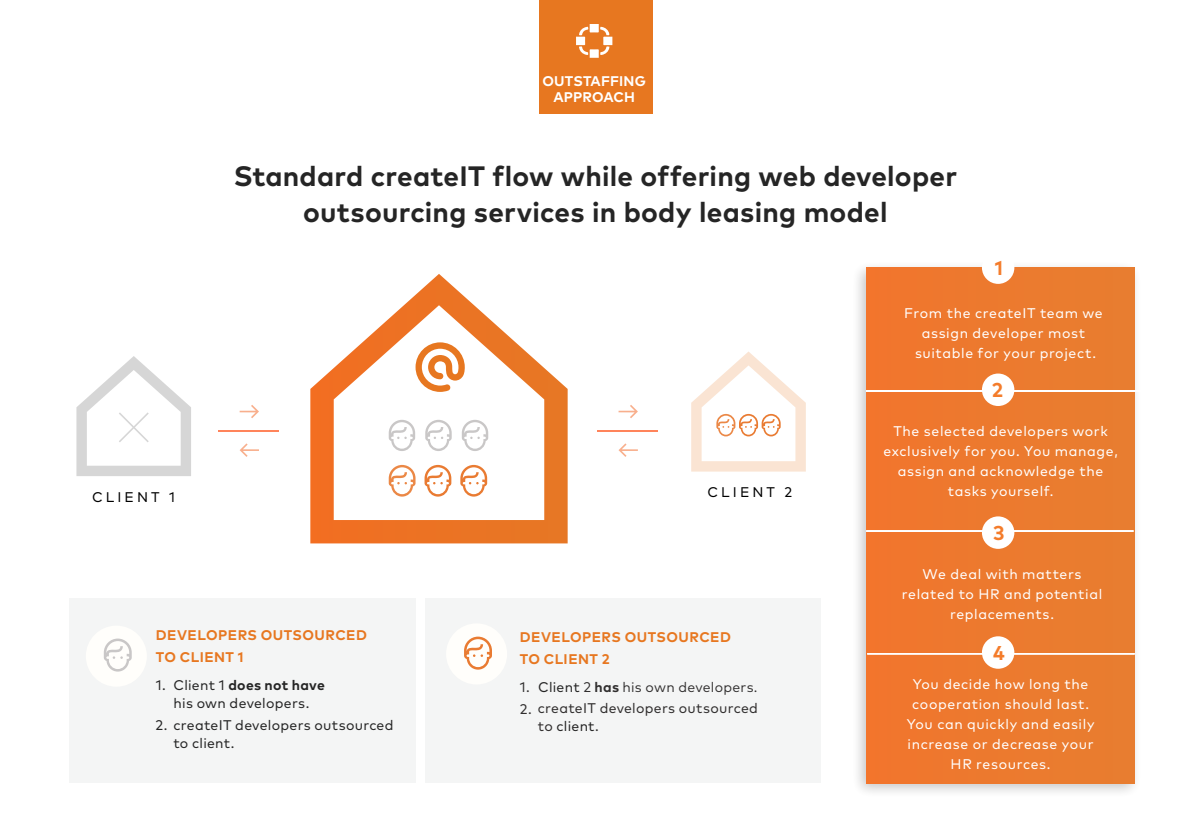
<style>
.page{position:relative;width:1191px;height:840px;background:#fff}
.page>*{position:absolute;margin:0;border:0;box-sizing:border-box;transform-origin:0 0}
.t1{font:700 28px/36px "Mark Pro";letter-spacing:.01em;color:#252525;text-align:center}
.t2{font:700 20px "Mark Pro";color:#f47c2b}
.t3{font:14px/20px "Mark Pro";letter-spacing:.045em;color:#fff;text-align:center}
.t4{font:14px/18px "Mark Pro";letter-spacing:.02em;color:#252525}
.t5{font:700 14px/22px "Mark Pro";letter-spacing:.035em;color:#e77720}
.t6{font:14px "Mark Pro";letter-spacing:.02em;color:#312f2f}
.t7{font:14px "Mark Pro";letter-spacing:.02em;color:#312f2f}
.t8{font:700 14px/16px "Mark Pro";letter-spacing:.005em;color:#fff;text-align:center}
.t9{font:14px "Mark Pro";letter-spacing:.22em;color:#000}
.s1{font-weight:700}
.s2{color:#252525}
.s3{color:#312f2f}
</style>
<div class="page">
<div style="left:850px;top:259px;width:292px;height:540px;background:#000;opacity:.24"></div>
<div style="left:866px;top:267px;width:268px;height:515px;background:#ec7a2e"></div>
<div style="left:539px;top:0;width:113px;height:113px;background:#e77720"></div>
<svg style="left:576px;top:24px;width:36px;height:34px"></svg>
<div style="left:425px;top:598px;width:396px;height:184px;background:#f4f5f5"></div>
<div style="left:69px;top:598px;width:346px;height:184px;background:#f4f5f5"></div>
<hr style="left:867px;top:389px;width:274px;height:2px;background:#fff">
<div style="left:982px;top:373px;width:32px;height:33px;background:#fff;border-radius:50%"></div>
<div style="left:982px;top:251px;width:32px;height:33px;background:#fff;border-radius:50%"></div>
<div style="left:866px;top:530px;width:267px;height:1px;border:1px solid #fff"></div>
<div style="left:867px;top:653px;width:267px;height:1px;border:1px solid #fff"></div>
<div style="left:982px;top:516px;width:32px;height:32px;background:#fff;border-radius:50%"></div>
<div style="left:982px;top:636px;width:32px;height:32px;background:#fff;border-radius:50%"></div>
<svg style="left:76px;top:356px;width:115px;height:120px"></svg>
<svg style="left:310px;top:274px;width:257px;height:269px"></svg>
<svg style="left:415px;top:342px;width:50px;height:49px"></svg>
<svg style="left:691px;top:351px;width:115px;height:120px"></svg>
<hr style="left:598px;top:430px;width:60px;height:2px;background:#f63">
<hr style="left:219px;top:430px;width:60px;height:2px;background:#f63">
<svg style="left:618px;top:405px;width:20px;height:13px"></svg>
<svg style="left:240px;top:405px;width:19px;height:13px"></svg>
<svg style="left:618px;top:443px;width:20px;height:13px"></svg>
<svg style="left:240px;top:443px;width:19px;height:13px"></svg>
<svg style="left:389px;top:464px;width:26px;height:32px"></svg>
<svg style="left:424px;top:464px;width:27px;height:32px"></svg>
<svg style="left:460px;top:464px;width:27px;height:32px"></svg>
<svg style="left:425px;top:419px;width:27px;height:32px"></svg>
<svg style="left:462px;top:419px;width:26px;height:32px"></svg>
<svg style="left:389px;top:419px;width:26px;height:32px"></svg>
<div style="left:446px;top:623px;width:61px;height:61px;background:#fffefb;border-radius:50%"></div>
<div style="left:86px;top:625px;width:61px;height:61px;background:#fffefb;border-radius:50%"></div>
<svg style="left:464px;top:636px;width:28px;height:33px"></svg>
<svg style="left:104px;top:638px;width:28px;height:33px"></svg>
<p class="t8" style="left:542px;top:72px;width:105px">OUTSTAFFING<br>APPROACH</p>
<h1 class="t1" style="left:234px;top:156px;width:725px">Standard createIT flow while offering web developer outsourcing services in body leasing model</h1>
<h2 class="t2" style="left:994px;top:253px;width:10px">1</h2>
<p class="t3" style="left:904px;top:301px;width:200px">From the createIT team we assign developer most suitable for your project.</p>
<p class="t9" style="left:92px;top:486px;width:84px">CLIENT 1</p>
<p class="t9" style="left:707px;top:481px;width:86px">CLIENT 2</p>
<p class="t5" style="left:156px;top:623px;width:213px">DEVELOPERS OUTSOURCED<br>TO CLIENT 1</p>
<p class="t4" style="left:156px;top:674px;width:12px">1.</p>
<p class="t5" style="left:520px;top:624px;width:213px">DEVELOPERS OUTSOURCED<br>TO CLIENT 2</p>
<p class="t6" style="left:520px;top:675px;width:12px">1.</p>
<p class="t6" style="left:520px;top:697px;width:240px">2. createIT developers outsourced</p>
<p class="t4" style="left:173px;top:674px;width:153px">Client 1 <span class="s1">does not have </span>his own developers.</p>
<p class="t7" style="left:538px;top:675px;width:221px"><span class="s2">Client</span> 2 <span class="s1">has</span> his own developers.</p>
<p class="t4" style="left:538px;top:716px;width:62px"><span class="s3">to</span> client<span class="s3">.</span></p>
<p class="t4" style="left:173px;top:714px;width:221px;text-indent:-18px">2. createIT developers outsourced to client.</p>
<h2 class="t2" style="left:991px;top:375px;width:13px">2</h2>
<p class="t3" style="left:883px;top:420px;width:236px">The selected developers work exclusively for you. You manage, assign and acknowledge the tasks yourself.</p>
<h2 class="t2" style="left:993px;top:517px;width:13px">3</h2>
<p class="t3" style="left:902px;top:562px;width:202px">We deal with matters related to HR and potential replacements.</p>
<h2 class="t2" style="left:993px;top:637px;width:13px">4</h2>
<p class="t3" style="left:906px;top:672px;width:189px">You decide how long the cooperation should last.<br>You can quickly and easily increase or decrease your<br>HR resources.</p>
</div>
